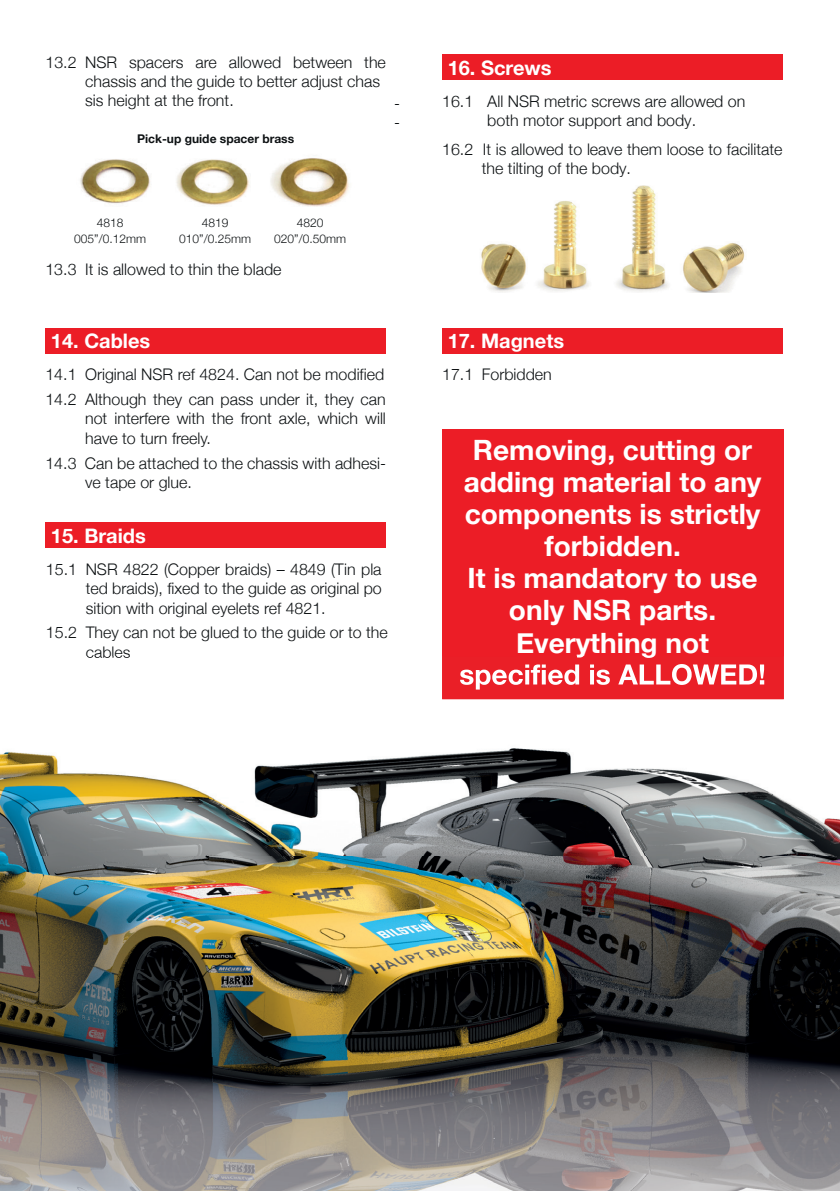
<style>
.page{position:relative;width:840px;height:1191px;background:#fff}
.page>*{position:absolute;margin:0;border:0;box-sizing:border-box;transform-origin:0 0}
.t1{font:700 28px/32px "Helvetica Neue";color:#fff;text-align:center}
.t2{font:700 20px "Helvetica Neue";color:#fff}
.t3{font:300 16px/19.2px "Helvetica Neue";color:#0e1214}
.t4{font:300 12px/16px "Helvetica Neue";color:#0e1214;text-align:center}
.t5{font:700 12px "Helvetica Neue";color:#0e1214}
</style>
<div class="page">
<img style="left:481px;top:185px;width:264px;height:107px">
<img style="left:80px;top:158px;width:270px;height:49px">
<div style="left:442px;top:54px;width:340px;height:26px;background:#ec1d26"></div>
<div style="left:45px;top:328px;width:341px;height:25px;background:#ec1d26"></div>
<div style="left:45px;top:523px;width:341px;height:25px;background:#ec1d26"></div>
<div style="left:442px;top:429px;width:341px;height:270px;background:#ec1d26"></div>
<div style="left:442px;top:328px;width:340px;height:25px;background:#ec1d26"></div>
<img style="left:0;top:657px;width:839px;height:534px">
<img style="left:86px;top:657px;width:44px;height:1px">
<img style="left:442px;top:657px;width:341px;height:42px">
<img style="left:517px;top:657px;width:191px;height:1px">
<img style="left:460px;top:664px;width:303px;height:25px">
<p class="t3" style="left:85px;top:51px;width:302px;text-indent:-40px">13.2 NSR spacers are allowed between the chassis and the guide to better adjust chas sis height at the front.</p>
<p class="t5" style="left:137px;top:129px;width:158px">Pick-up guide spacer brass</p>
<p class="t3" style="left:394px;top:93px;width:7px">- -</p>
<p class="t4" style="left:74px;top:214px;width:73px">4818<br>005”/0.12mm</p>
<p class="t4" style="left:179px;top:214px;width:73px">4819<br>010”/0.25mm</p>
<p class="t4" style="left:274px;top:214px;width:73px">4820<br>020”/0.50mm</p>
<p class="t3" style="left:45px;top:258px;width:237px">13.3 It is allowed to thin the blade</p>
<p class="t2" style="left:51px;top:326px;width:101px">14. Cables</p>
<p class="t3" style="left:45px;top:361px;width:342px;line-height:24.8px">14.1 Original NSR ref 4824. Can not be modified<br>14.2 Although they can pass under it, they can</p>
<p class="t3" style="left:85px;top:408px;width:302px">not interfere with the front axle, which will have to turn freely.</p>
<p class="t3" style="left:85px;top:452px;width:302px;text-indent:-40px">14.3 Can be attached to the chassis with adhesi&shy;ve tape or glue.</p>
<p class="t2" style="left:51px;top:520px;width:96px">15. Braids</p>
<p class="t3" style="left:86px;top:559px;width:297px;text-align:justify;text-indent:-40px">15.1 NSR 4822 (Copper braids) – 4849 (Tin pla ted braids), fixed to the guide as original po sition with original eyelets ref 4821.</p>
<p class="t3" style="left:86px;top:622px;width:303px;text-indent:-40px">15.2 They can not be glued to the guide or to the cables</p>
<p class="t2" style="left:447px;top:52px;width:105px">16. Screws</p>
<p class="t3" style="left:442px;top:90px;width:304px;text-align:center">16.1 All NSR metric screws are allowed on both motor support and body.</p>
<p class="t3" style="left:481px;top:138px;width:302px;text-indent:-40px">16.2 It is allowed to leave them loose to facilitate the tilting of the body.</p>
<p class="t2" style="left:447px;top:325px;width:118px">17. Magnets</p>
<p class="t3" style="left:442px;top:364px;width:111px">17.1 Forbidden</p>
<h1 class="t1" style="left:463px;top:435px;width:299px">Removing, cutting or adding material to any components is strictly forbidden.<br>It is mandatory to use only NSR parts.<br>Everything not</h1>
<p class="t2" style="left:447px;top:559px;width:118px">17. Magnets</p>
</div>
